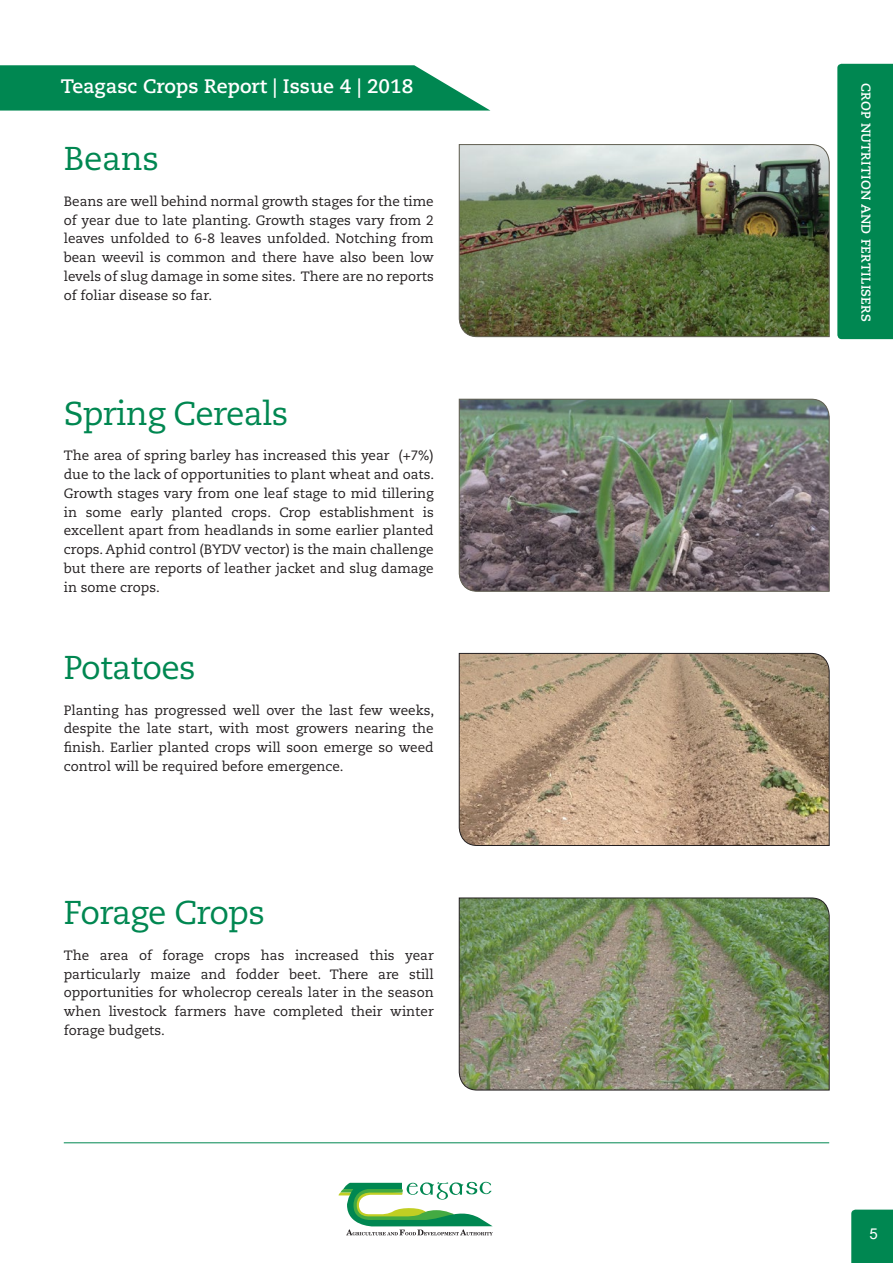
<style>
.page{position:relative;width:893px;height:1263px;background:#fff}
.page>*{position:absolute;margin:0;border:0;box-sizing:border-box;transform-origin:0 0}
.Biggest_Heading_Oran{font:33px "Caecilia LT Std";letter-spacing:-.02em;color:#008751}
.t1{font:700 19.5px "Caecilia LT Std";color:#fff}
.t2{font:15px "Arial";color:#fff}
.Body_Copy{font:13.5px/18.8px "Caecilia LT Std";color:#231f20;text-align:justify}
.Body_Text{font:13.5px/18.8px "Caecilia LT Std";color:#231f20;text-align:justify}
.t3{font:700 12.9px "Caecilia LT Std";letter-spacing:.02em;color:#fff}
</style>
<div class="page">
<hr style="left:64px;top:1142px;width:765px;height:1px;background:#008751">
<svg style="left:0;top:65px;width:490px;height:46px;background:#169160"></svg>
<div style="left:851px;top:1209px;width:42px;height:54px;background:#008751"></div>
<svg style="left:338px;top:1182px;width:155px;height:53px"></svg>
<div style="left:837px;top:64px;width:56px;height:275px;background:#008751"></div>
<svg style="left:458px;top:653px;width:372px;height:193px;background:#b49a7f"></svg>
<img style="left:458px;top:897px;width:372px;height:194px">
<img style="left:458px;top:144px;width:372px;height:193px">
<img style="left:458px;top:398px;width:372px;height:194px">
<h2 class="t1" style="left:61px;top:75px;width:354px">Teagasc Crops Report | Issue 4 | 2018</h2>
<p class="Biggest_Heading_Oran" style="left:64px;top:139px;width:97px">Beans</p>
<p class="Body_Text" style="left:64px;top:192px;width:371px">Beans are well behind normal growth stages for the time of year due to late planting. Growth stages vary from 2 leaves unfolded to 6-8 leaves unfolded. Notching from bean weevil is common and there have also been low levels of slug damage in some sites. There are no reports of foliar disease so far.</p>
<p class="Biggest_Heading_Oran" style="left:64px;top:394px;width:226px">Spring Cereals</p>
<p class="Body_Copy" style="left:64px;top:447px;width:372px">The area of spring barley has increased this year (+7%) due to the lack of opportunities to plant wheat and oats.<br>Growth stages vary from one leaf stage to mid tillering in some early planted crops. Crop establishment is excellent apart from headlands in some earlier planted crops. Aphid control (BYDV vector) is the main challenge but there are reports of leather jacket and slug damage in some crops.</p>
<p class="Biggest_Heading_Oran" style="left:64px;top:648px;width:133px">Potatoes</p>
<p class="Body_Copy" style="left:64px;top:701px;width:372px">Planting has progressed well over the last few weeks, despite the late start, with most growers nearing the finish. Earlier planted crops will soon emerge so weed control will be required before emergence.</p>
<p class="Biggest_Heading_Oran" style="left:64px;top:893px;width:203px">Forage Crops</p>
<p class="Body_Copy" style="left:64px;top:946px;width:371px">The area of forage crops has increased this year particularly maize and fodder beet. There are still opportunities for wholecrop cereals later in the season when livestock farmers have completed their winter forage budgets.</p>
<p class="t3" style="left:873px;top:83px;width:240px;rotate:90deg">CROP NUTRITION AND FERTILISERS</p>
<p class="t2" style="left:869px;top:1223px;width:10px">5</p>
</div>
